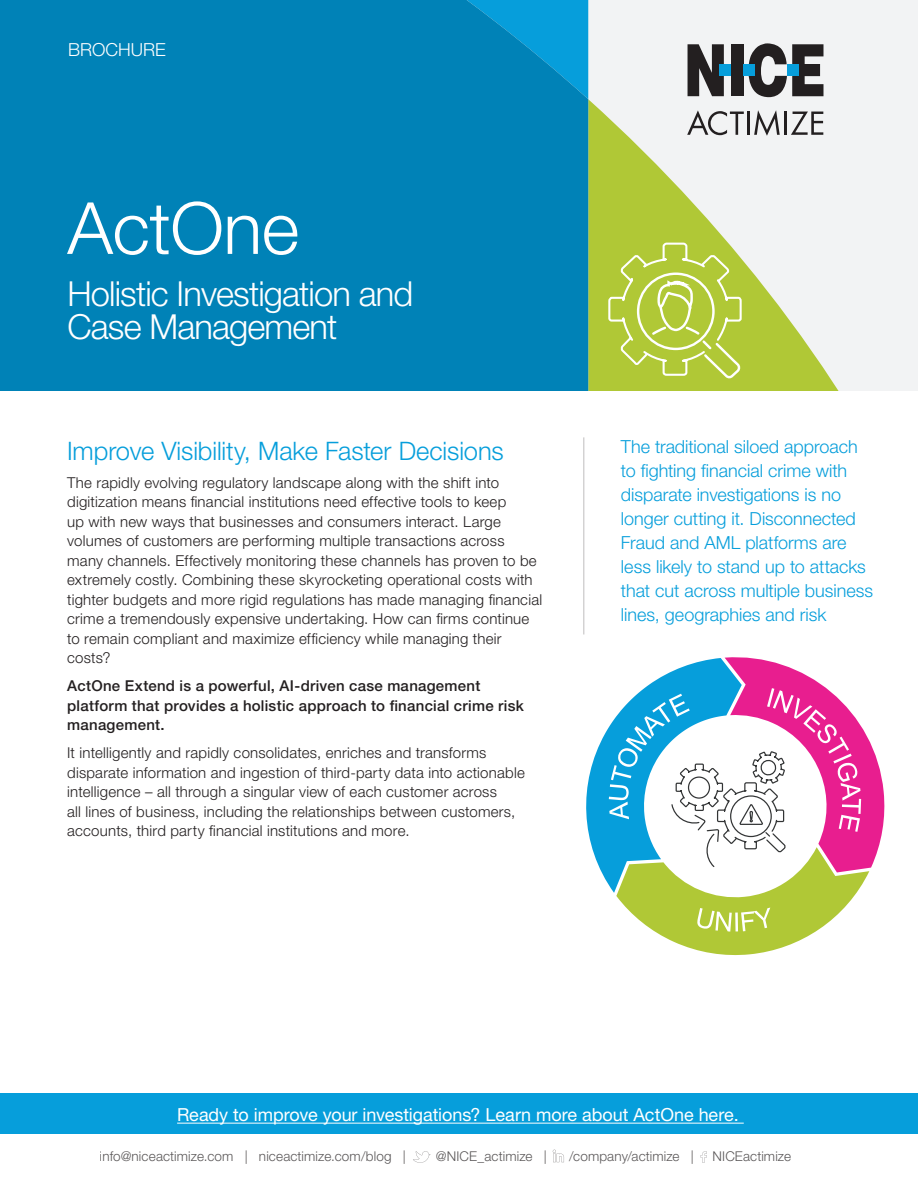
<style>
.page{position:relative;width:918px;height:1188px;background:#fff}
.page>*{position:absolute;margin:0;border:0;box-sizing:border-box;transform-origin:0 0}
.t1{font:300 72px "Helvetica Neue LT Pro";letter-spacing:-.005em;color:#fff}
.t2{font:300 34.5px/33px "Helvetica Neue LT Pro";letter-spacing:-.025em;color:#fff}
.AboutText-9_13_light{font:300 25.5px "Helvetica Neue LT Pro";letter-spacing:-.005em;color:#069edb}
.AboutText-9_13_light-2{font:300 18px/24px "Helvetica Neue LT Pro";color:#069edb}
.AboutText-9_13_light-3{font:18px "Helvetica Neue LT Pro";letter-spacing:-.005em;color:#fff}
.t3{font:300 18px "Helvetica Neue LT Pro";color:#fff}
.AboutText-9_13_light-4{font:300 15px/19.5px "Helvetica Neue LT Pro";letter-spacing:.015em;color:#231f20}
.AboutText-9_13_light-5{font:500 15px/19.5px "Helvetica Neue LT Pro";letter-spacing:.015em;color:#231f20}
.t4{font:300 13.5px "Helvetica Neue LT Pro";letter-spacing:.01em;color:#231f20}
</style>
<div class="page">
<div style="left:0;top:0;width:918px;height:446px;background:#f2f3f4"></div>
<svg style="left:588px;top:99px;width:330px;height:293px"></svg>
<div style="left:0;top:0;width:588px;height:392px;background:#0082b7"></div>
<div style="left:0;top:392px;width:918px;height:371px;background:#fff"></div>
<div style="left:0;top:1094px;width:918px;height:40px;background:#069edb"></div>
<svg style="left:413px;top:1151px;width:17px;height:12px"></svg>
<svg style="left:553px;top:1150px;width:11px;height:12px"></svg>
<svg style="left:701px;top:1151px;width:6px;height:12px"></svg>
<svg style="left:748px;top:43px;width:75px;height:54px"></svg>
<div style="left:731px;top:44px;width:13px;height:52px;background:#231f20"></div>
<svg style="left:688px;top:44px;width:36px;height:52px"></svg>
<div style="left:787px;top:64px;width:11px;height:12px;background:#069edb"></div>
<div style="left:744px;top:64px;width:11px;height:12px;background:#069edb"></div>
<div style="left:720px;top:64px;width:11px;height:12px;background:#069edb"></div>
<svg style="left:687px;top:110px;width:57px;height:25px"></svg>
<hr style="left:747px;top:112px;width:3px;height:23px;background:#231f20">
<svg style="left:754px;top:110px;width:26px;height:26px"></svg>
<hr style="left:784px;top:112px;width:3px;height:23px;background:#231f20">
<svg style="left:791px;top:112px;width:32px;height:23px"></svg>
<svg style="left:607px;top:242px;width:136px;height:136px;background:#bacf51"></svg>
<svg style="left:586px;top:657px;width:299px;height:299px"></svg>
<hr style="left:583px;top:437px;width:1px;height:197px;background:#231f20">
<hr style="left:177px;top:1123px;width:567px;height:1px;background:#fff">
<p class="t3" style="left:68px;top:38px;width:99px">BROCHURE</p>
<p class="t1" style="left:68px;top:184px;width:233px">ActOne</p>
<p class="t2" style="left:67px;top:277px;width:347px">Holistic Investigation and<br>Case Management</p>
<p class="AboutText-9_13_light" style="left:67px;top:435px;width:438px">Improve Visibility, Make Faster Decisions</p>
<p class="AboutText-9_13_light-4" style="left:67px;top:472px;width:477px">The rapidly evolving regulatory landscape along with the shift into digitization means financial institutions need effective tools to keep<br>up with new ways that businesses and consumers interact. Large volumes of customers are performing multiple transactions across many channels. Effectively monitoring these channels has proven to be extremely costly. Combining these skyrocketing operational costs with tighter budgets and more rigid regulations has made managing financial crime a tremendously expensive undertaking. How can firms continue to remain compliant and maximize efficiency while managing their costs?</p>
<p class="AboutText-9_13_light-5" style="left:67px;top:676px;width:458px">ActOne Extend is a powerful, AI-driven case management platform that provides a holistic approach to financial crime risk management.</p>
<p class="AboutText-9_13_light-4" style="left:67px;top:743px;width:459px">It intelligently and rapidly consolidates, enriches and transforms disparate information and ingestion of third-party data into actionable intelligence – all through a singular view of each customer across<br>all lines of business, including the relationships between customers, accounts, third party financial institutions and more.</p>
<p class="AboutText-9_13_light-2" style="left:621px;top:434px;width:254px">The traditional siloed approach to fighting financial crime with disparate investigations is no longer cutting it. Disconnected<br>Fraud and AML platforms are less likely to stand up to attacks that cut across multiple business lines, geographies and risk</p>
<p class="AboutText-9_13_light-3" style="left:177px;top:1104px;width:563px">Ready to improve your investigations? Learn more about ActOne here.</p>
<p class="t4" style="left:100px;top:1148px;width:308px">info@niceactimize.com | niceactimize.com/blog |</p>
<p class="t4" style="left:436px;top:1148px;width:112px">@NICE_actimize |</p>
<p class="t4" style="left:569px;top:1148px;width:126px">/company/actimize |</p>
<p class="t4" style="left:713px;top:1148px;width:80px">NICEactimize</p>
</div>
